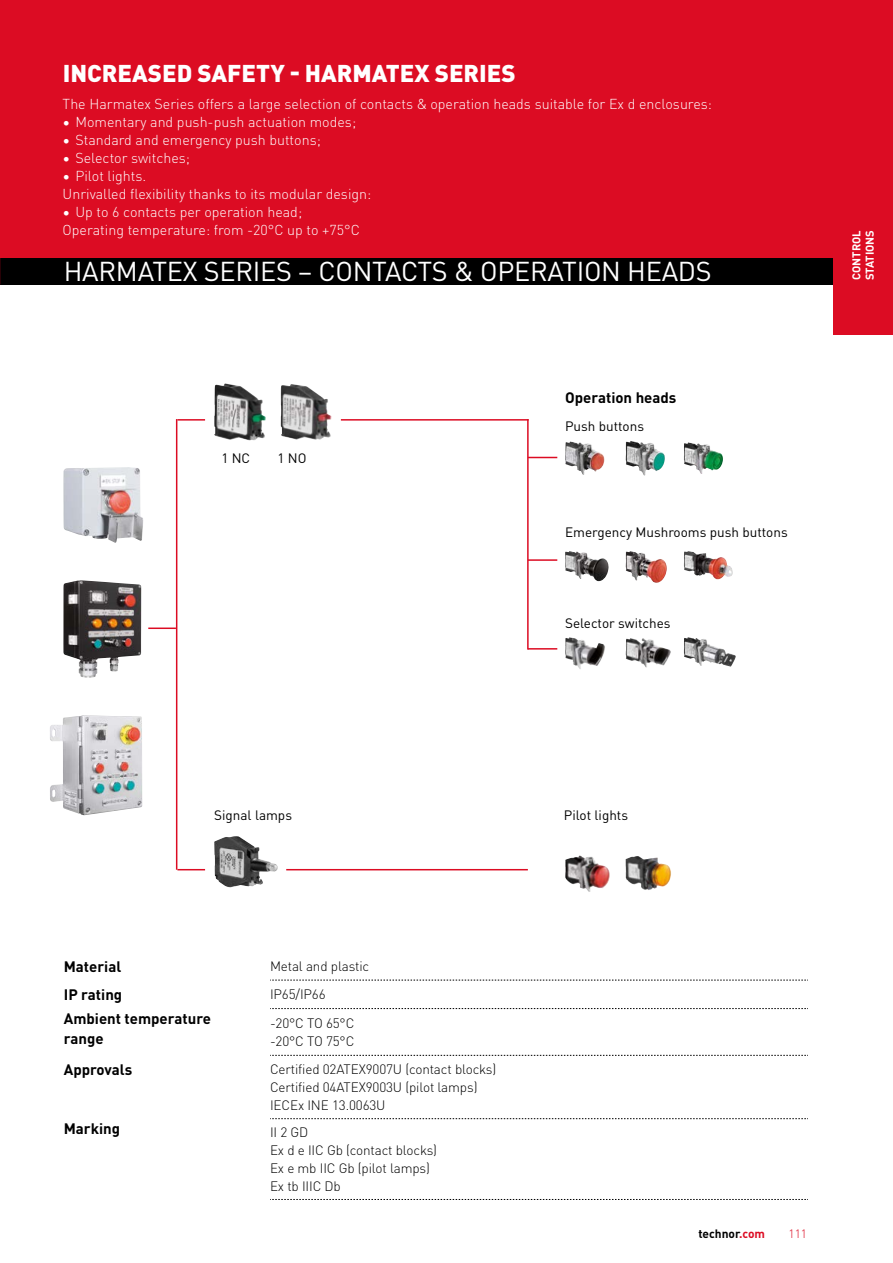
<style>
.page{position:relative;width:893px;height:1263px;background:#fff}
.page>*{position:absolute;margin:0;border:0;box-sizing:border-box;transform-origin:0 0}
.t1{font:27px "DIN";letter-spacing:-.01em;color:#fff}
.t2{font:900 24px "DIN Pro";color:#fff}
.t3{font:700 15px/19.5px "DIN Pro";color:#000}
.t4{font:300 14.25px/18px "DIN Pro";color:#fff}
.t5{font:300 13.5px/18px "DIN Pro";letter-spacing:-.01em;color:#000}
.t6{font:13.5px "DIN Pro";color:#000}
.t7{font:700 12px "DIN";color:#000}
.t8{font:300 12px "DIN Pro";color:#dc0c23}
.t9{font:700 11.25px/13.5px "DIN";letter-spacing:-.01em;color:#fff}
.s1{color:#dc0c23}
</style>
<div class="page">
<div style="left:0;top:0;width:893px;height:258px;background:#dc0c23"></div>
<div style="left:0;top:258px;width:893px;height:27px;background:#000"></div>
<div style="left:833px;top:0;width:60px;height:335px;background:#dc0c23"></div>
<img style="left:63px;top:580px;width:55px;height:98px">
<img style="left:63px;top:467px;width:80px;height:76px">
<img style="left:50px;top:715px;width:92px;height:100px">
<img style="left:565px;top:551px;width:44px;height:30px">
<img style="left:626px;top:551px;width:35px;height:32px">
<img style="left:684px;top:551px;width:49px;height:28px">
<img style="left:684px;top:637px;width:52px;height:30px">
<img style="left:626px;top:638px;width:45px;height:30px">
<img style="left:565px;top:637px;width:40px;height:32px">
<img style="left:626px;top:441px;width:39px;height:34px">
<img style="left:684px;top:442px;width:39px;height:32px">
<img style="left:565px;top:441px;width:39px;height:34px">
<img style="left:565px;top:856px;width:45px;height:36px">
<img style="left:626px;top:856px;width:45px;height:34px">
<img style="left:281px;top:384px;width:51px;height:56px">
<img style="left:214px;top:383px;width:52px;height:58px">
<img style="left:214px;top:836px;width:64px;height:51px">
<hr style="left:177px;top:419px;width:28px;height:2px;background:#dc0c23">
<svg style="left:529px;top:457px;width:28px;height:1px"></svg>
<hr style="left:528px;top:559px;width:29px;height:2px;background:#dc0c23">
<hr style="left:528px;top:648px;width:29px;height:2px;background:#dc0c23">
<hr style="left:341px;top:419px;width:188px;height:2px;background:#dc0c23">
<svg style="left:177px;top:869px;width:28px;height:1px"></svg>
<hr style="left:286px;top:869px;width:242px;height:1px;background:#dc0c23">
<hr style="left:527px;top:419px;width:2px;height:231px;background:#dc0c23">
<hr style="left:148px;top:627px;width:28px;height:2px;background:#dc0c23">
<hr style="left:176px;top:419px;width:1px;height:451px;background:#dc0c23">
<svg style="left:270px;top:1055px;width:538px;height:1px"></svg>
<svg style="left:270px;top:980px;width:538px;height:1px"></svg>
<svg style="left:270px;top:1008px;width:538px;height:1px"></svg>
<svg style="left:270px;top:1118px;width:538px;height:1px"></svg>
<svg style="left:270px;top:1199px;width:538px;height:1px"></svg>
<h2 class="t2" style="left:63px;top:54px;width:454px">INCREASED SAFETY - HARMATEX SERIES</h2>
<p class="t4" style="left:63px;top:94px;width:651px">The Harmatex Series offers a large selection of contacts &amp; operation heads suitable for Ex d enclosures:</p>
<p class="t4" style="left:63px;top:112px;width:295px">• Momentary and push-push actuation modes;</p>
<p class="t4" style="left:63px;top:130px;width:260px">• Standard and emergency push buttons;</p>
<p class="t4" style="left:63px;top:148px;width:129px">• Selector switches;</p>
<p class="t4" style="left:63px;top:166px;width:310px">• Pilot lights.<br>Unrivalled flexibility thanks to its modular design:</p>
<p class="t4" style="left:63px;top:202px;width:299px">• Up to 6 contacts per operation head;<br>Operating temperature: from -20°C up to +75°C</p>
<h1 class="t1" style="left:64px;top:255px;width:649px">HARMATEX SERIES – CONTACTS &amp; OPERATION HEADS</h1>
<p class="t6" style="left:221px;top:449px;width:30px">1 NC</p>
<p class="t6" style="left:278px;top:449px;width:30px">1 NO</p>
<p class="t3" style="left:565px;top:387px;width:113px">Operation heads</p>
<p class="t6" style="left:565px;top:417px;width:80px">Push buttons</p>
<p class="t6" style="left:565px;top:523px;width:224px">Emergency Mushrooms push buttons</p>
<p class="t6" style="left:565px;top:613px;width:107px">Selector switches</p>
<p class="t9" style="left:849px;top:280px;width:51px;rotate:-90deg">CONTROL<br>STATIONS</p>
<p class="t6" style="left:214px;top:806px;width:79px">Signal lamps</p>
<p class="t6" style="left:564px;top:806px;width:66px">Pilot lights</p>
<p class="t3" style="left:64px;top:955px;width:59px">Material</p>
<p class="t5" style="left:270px;top:956px;width:101px">Metal and plastic</p>
<p class="t3" style="left:64px;top:984px;width:60px">IP rating</p>
<p class="t5" style="left:270px;top:985px;width:57px">IP65/IP66</p>
<p class="t3" style="left:64px;top:1008px;width:149px">Ambient temperature range</p>
<p class="t5" style="left:270px;top:1013px;width:86px">-20°C TO 65°C -20°C TO 75°C</p>
<p class="t3" style="left:64px;top:1059px;width:70px">Approvals</p>
<p class="t5" style="left:270px;top:1059px;width:228px">Certified 02ATEX9007U (contact blocks)<br>Certified 04ATEX9003U (pilot lamps)<br>IECEx INE 13.0063U</p>
<p class="t3" style="left:64px;top:1118px;width:58px">Marking</p>
<p class="t5" style="left:270px;top:1122px;width:169px">II 2 GD<br>Ex d e IIC Gb (contact blocks)<br>Ex e mb IIC Gb (pilot lamps)<br>Ex tb IIIC Db</p>
<p class="t7" style="left:698px;top:1226px;width:68px">technor<span class="s1">.com</span></p>
<p class="t8" style="left:789px;top:1224px;width:20px">111</p>
</div>
